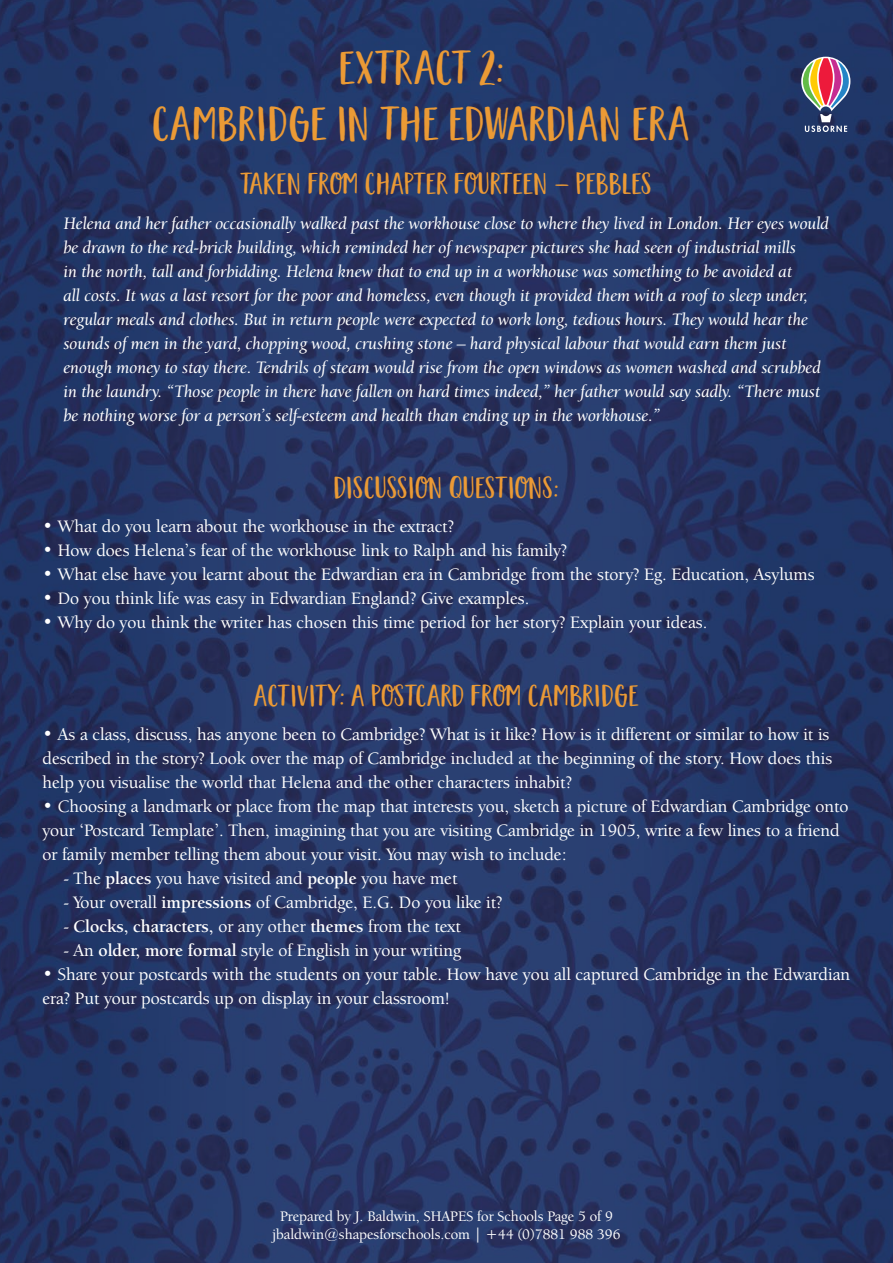
<style>
.page{position:relative;width:893px;height:1263px;background:#fff}
.page>*{position:absolute;margin:0;border:0;box-sizing:border-box;transform-origin:0 0}
.t1{font:45px/55.2px "Garden Grown Caps";letter-spacing:.055em;color:#eb9a35;text-align:center}
.t2{font:28.5px "Garden Grown Caps";letter-spacing:.04em;color:#eb9a35}
.t3{font:500 18px/24px "Berkeley Oldstyle IT Cby BT";color:#fff}
.t4{font:18px/24px "Berkeley Oldstyle IT Cby BT Med Ital";color:#fff}
.t5{font:700 18px "Berkeley Oldstyle IT Cby BT";color:#fff}
.t6{font:500 15px/18px "Berkeley Oldstyle IT Cby BT";color:#fff;text-align:center}
.s1{font-weight:700}
.s2{font-weight:500}
</style>
<div class="page">
<img style="left:0;top:0;width:893px;height:1263px">
<svg style="left:801px;top:57px;width:49px;height:75px"></svg>
<h1 class="t1" style="left:154px;top:42px;width:537px">EXTRACT 2:<br>CAMBRIDGE IN THE EDWARDIAN ERA</h1>
<h2 class="t2" style="left:241px;top:167px;width:23px">TAKEN</h2>
<h2 class="t2" style="left:309px;top:167px;width:159px">FROM CHAPTER FOURTEEN</h2>
<h2 class="t2" style="left:555px;top:167px;width:33px">– PEBBLES</h2>
<p class="t4" style="left:64px;top:211px;width:767px">Helena and her father occasionally walked past the workhouse close to where they lived in London. Her eyes would be drawn to the red-brick building, which reminded her of newspaper pictures she had seen of industrial mills<br>in the north, tall and forbidding. Helena knew that to end up in a workhouse was something to be avoided at<br>all costs. It was a last resort for the poor and homeless, even though it provided them with a roof to sleep under, regular meals and clothes. But in return people were expected to work long, tedious hours. They would hear the sounds of men in the yard, chopping wood, crushing stone – hard physical labour that would earn them just enough money to stay there. Tendrils of steam would rise from the open windows as women washed and scrubbed in the laundry. “Those people in there have fallen on hard times indeed,” her father would say sadly. “There must be nothing worse for a person’s self-esteem and health than ending up in the workhouse.”</p>
<h2 class="t2" style="left:335px;top:471px;width:225px">DISCUSSION QUESTIONS:</h2>
<p class="t3" style="left:43px;top:514px;width:413px">• What do you learn about the workhouse in the extract?</p>
<p class="t3" style="left:43px;top:538px;width:526px">• How does Helena’s fear of the workhouse link to Ralph and his family?</p>
<p class="t3" style="left:43px;top:562px;width:774px">• What else have you learnt about the Edwardian era in Cambridge from the story? Eg. Education, Asylums</p>
<p class="t3" style="left:43px;top:586px;width:488px">• Do you think life was easy in Edwardian England? Give examples.</p>
<p class="t3" style="left:43px;top:610px;width:666px">• Why do you think the writer has chosen this time period for her story? Explain your ideas.</p>
<h2 class="t2" style="left:255px;top:679px;width:385px">ACTIVITY: A POSTCARD FROM CAMBRIDGE</h2>
<p class="t3" style="left:43px;top:722px;width:791px">• As a class, discuss, has anyone been to Cambridge? What is it like? How is it different or similar to how it is described in the story? Look over the map of Cambridge included at the beginning of the story. How does this help you visualise the world that Helena and the other characters inhabit?</p>
<p class="t3" style="left:43px;top:794px;width:807px">• Choosing a landmark or place from the map that interests you, sketch a picture of Edwardian Cambridge onto your ‘Postcard Template’. Then, imagining that you are visiting Cambridge in 1905, write a few lines to a friend or family member telling them about your visit. You may wish to include:</p>
<p class="t3" style="left:64px;top:866px;width:395px">- The <span class="s1">places</span> you have visited and <span class="s1">people</span> you have met</p>
<p class="t3" style="left:64px;top:890px;width:440px">- Your overall <span class="s1">impressions</span> of Cambridge, E.G. Do you like it?</p>
<p class="t5" style="left:64px;top:916px;width:399px"><span class="s2">-</span> Clocks, characters, <span class="s2">or any other</span> themes <span class="s2">from the text</span></p>
<p class="t3" style="left:64px;top:938px;width:399px">- An <span class="s1">older, more formal</span> style of English in your writing</p>
<p class="t3" style="left:43px;top:962px;width:809px">• Share your postcards with the students on your table. How have you all captured Cambridge in the Edwardian era? Put your postcards up on display in your classroom!</p>
<p class="t6" style="left:272px;top:1207px;width:350px">Prepared by J. Baldwin, SHAPES for Schools Page 5 of 9 jbaldwin@shapesforschools.com | +44 (0)7881 988 396</p>
</div>
